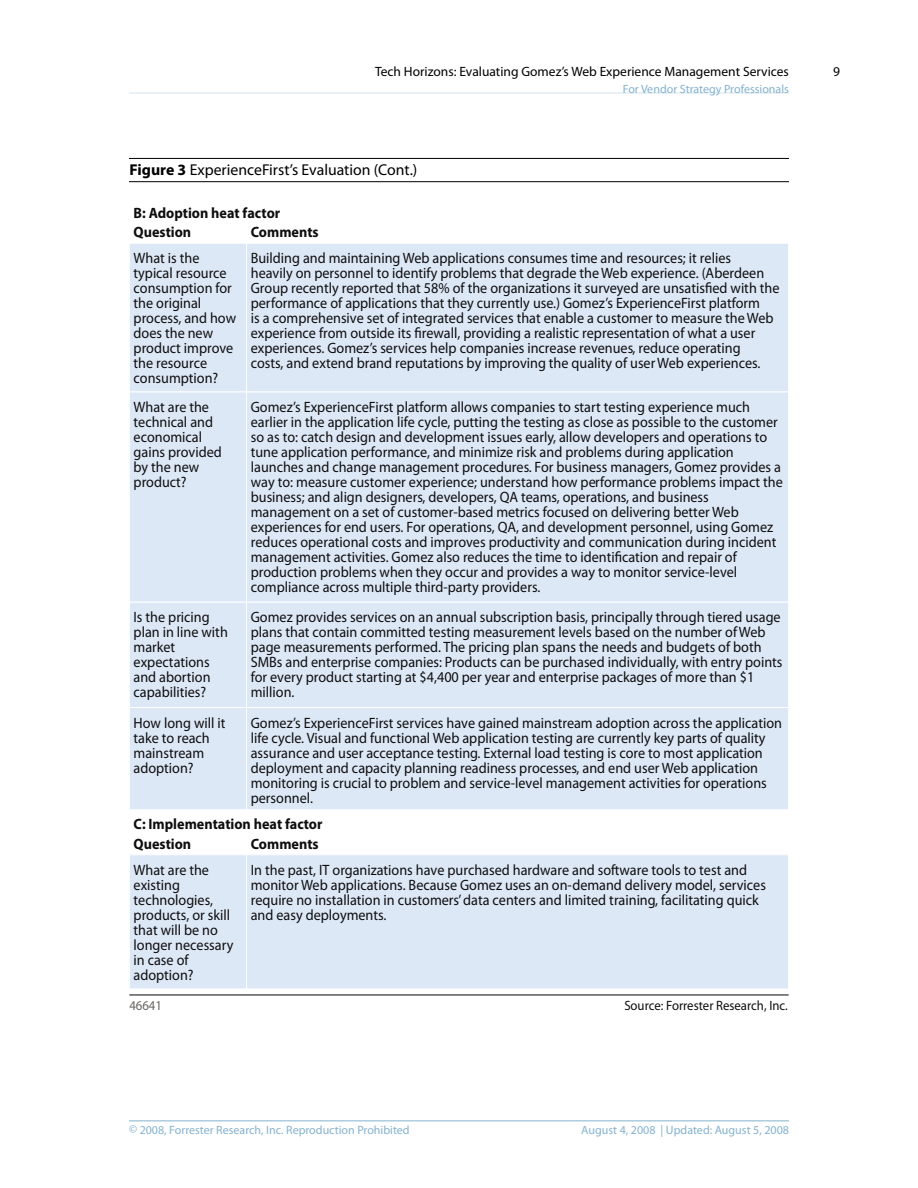
<style>
.page{position:relative;width:918px;height:1188px;background:#fff}
.page>*{position:absolute;margin:0;border:0;box-sizing:border-box;transform-origin:0 0}
.t1{font:15.75px "Myriad Pro";color:#000}
.t2{font:15px/15px "Myriad Pro";color:#0f0e0e;scale:.95 1}
.t3{font:700 15px/19.6px "Myriad Pro";color:#0f0e0e;scale:.95 1}
.t4{font:13.5px "Myriad Pro";color:#000}
.t5{font:13.5px "Myriad Pro";color:#0f0e0e;scale:.95 1}
.t6{font:13.5px "Myriad Pro";color:#676563;scale:.95 1}
.t7{font:12px "Myriad Pro";color:#84b2cf}
.s1{font-weight:700}
</style>
<div class="page">
<hr style="left:129px;top:1120px;width:660px;height:1px;background:#84b2cf">
<hr style="left:129px;top:93px;width:660px;height:1px;background:#d4e4ee">
<hr style="left:129px;top:158px;width:660px;height:1px;background:#000">
<hr style="left:129px;top:181px;width:660px;height:1px;background:#000">
<hr style="left:129px;top:995px;width:660px;height:1px;background:#0f0e0e">
<div style="left:129px;top:855px;width:118px;height:134px;background:#dde8f7"></div>
<div style="left:129px;top:854px;width:118px;height:135px;border:1px solid #fff"></div>
<div style="left:247px;top:855px;width:542px;height:134px;background:#dde8f7"></div>
<div style="left:246px;top:854px;width:543px;height:135px;border:1px solid #fff"></div>
<div style="left:129px;top:708px;width:118px;height:102px;background:#dde8f7"></div>
<div style="left:129px;top:707px;width:118px;height:103px;border:1px solid #fff"></div>
<div style="left:247px;top:708px;width:542px;height:102px;background:#dde8f7"></div>
<div style="left:246px;top:707px;width:543px;height:103px;border:1px solid #fff"></div>
<div style="left:129px;top:602px;width:118px;height:106px;background:#dde8f7"></div>
<div style="left:129px;top:602px;width:118px;height:106px;border:1px solid #fff"></div>
<div style="left:247px;top:602px;width:542px;height:106px;background:#dde8f7"></div>
<div style="left:246px;top:602px;width:543px;height:106px;border:1px solid #fff"></div>
<div style="left:129px;top:392px;width:118px;height:210px;background:#dde8f7"></div>
<div style="left:129px;top:391px;width:118px;height:211px;border:1px solid #fff"></div>
<div style="left:247px;top:392px;width:542px;height:210px;background:#dde8f7"></div>
<div style="left:246px;top:391px;width:543px;height:211px;border:1px solid #fff"></div>
<div style="left:129px;top:243px;width:118px;height:149px;background:#dde8f7"></div>
<div style="left:129px;top:243px;width:118px;height:149px;border:1px solid #fff"></div>
<div style="left:247px;top:243px;width:542px;height:149px;background:#dde8f7"></div>
<div style="left:246px;top:243px;width:543px;height:149px;border:1px solid #fff"></div>
<p class="t4" style="left:375px;top:64px;width:416px">Tech Horizons: Evaluating Gomez’s Web Experience Management Services</p>
<p class="t7" style="left:623px;top:82px;width:168px">For Vendor Strategy Professionals</p>
<p class="t1" style="left:130px;top:161px;width:289px"><span class="s1">Figure 3</span> ExperienceFirst’s Evaluation (Cont.)</p>
<p class="t3" style="left:134px;top:203px;width:156px">B: Adoption heat factor<br>Question</p>
<p class="t3" style="left:251px;top:223px;width:73px">Comments</p>
<p class="t2" style="left:134px;top:251px;width:109px">What is the typical resource consumption for the original process, and how does the new product improve the resource consumption?</p>
<p class="t2" style="left:134px;top:400px;width:94px">What are the technical and economical gains provided by the new product?</p>
<p class="t2" style="left:134px;top:610px;width:101px">Is the pricing plan in line with market expectations and abortion capabilities?</p>
<p class="t2" style="left:134px;top:715px;width:98px">How long will it take to reach mainstream adoption?</p>
<p class="t2" style="left:251px;top:251px;width:558px">Building and maintaining Web applications consumes time and resources; it relies<br>heavily on personnel to identify problems that degrade the Web experience. (Aberdeen Group recently reported that 58% of the organizations it surveyed are unsatisfied with the performance of applications that they currently use.) Gomez’s ExperienceFirst platform<br>is a comprehensive set of integrated services that enable a customer to measure the Web experience from outside its firewall, providing a realistic representation of what a user experiences. Gomez’s services help companies increase revenues, reduce operating<br>costs, and extend brand reputations by improving the quality of user Web experiences.</p>
<p class="t2" style="left:251px;top:400px;width:562px">Gomez’s ExperienceFirst platform allows companies to start testing experience much earlier in the application life cycle, putting the testing as close as possible to the customer so as to: catch design and development issues early, allow developers and operations to tune application performance, and minimize risk and problems during application launches and change management procedures. For business managers, Gomez provides a way to: measure customer experience; understand how performance problems impact the business; and align designers, developers, QA teams, operations, and business management on a set of customer-based metrics focused on delivering better Web experiences for end users. For operations, QA, and development personnel, using Gomez reduces operational costs and improves productivity and communication during incident management activities. Gomez also reduces the time to identification and repair of production problems when they occur and provides a way to monitor service-level compliance across multiple third-party providers.</p>
<p class="t2" style="left:251px;top:610px;width:561px">Gomez provides services on an annual subscription basis, principally through tiered usage plans that contain committed testing measurement levels based on the number of Web page measurements performed. The pricing plan spans the needs and budgets of both SMBs and enterprise companies: Products can be purchased individually, with entry points for every product starting at $4,400 per year and enterprise packages of more than $1 million.</p>
<p class="t2" style="left:251px;top:715px;width:561px">Gomez’s ExperienceFirst services have gained mainstream adoption across the application life cycle. Visual and functional Web application testing are currently key parts of quality assurance and user acceptance testing. External load testing is core to most application deployment and capacity planning readiness processes, and end user Web application monitoring is crucial to problem and service-level management activities for operations personnel.</p>
<p class="t3" style="left:134px;top:814px;width:200px">C: Implementation heat factor<br>Question</p>
<p class="t3" style="left:251px;top:834px;width:73px">Comments</p>
<p class="t2" style="left:134px;top:863px;width:106px">What are the existing technologies, products, or skill that will be no longer necessary in case of adoption?</p>
<p class="t2" style="left:251px;top:863px;width:544px">In the past, IT organizations have purchased hardware and software tools to test and monitor Web applications. Because Gomez uses an on-demand delivery model, services require no installation in customers’ data centers and limited training, facilitating quick and easy deployments.</p>
<p class="t6" style="left:129px;top:998px;width:36px">46641</p>
<p class="t5" style="left:624px;top:998px;width:174px">Source: Forrester Research, Inc.</p>
<p class="t4" style="left:833px;top:64px;width:8px">9</p>
<p class="t7" style="left:129px;top:1123px;width:282px">© 2008, Forrester Research, Inc. Reproduction Prohibited</p>
<p class="t7" style="left:581px;top:1123px;width:209px">August 4, 2008 | Updated: August 5, 2008</p>
</div>
